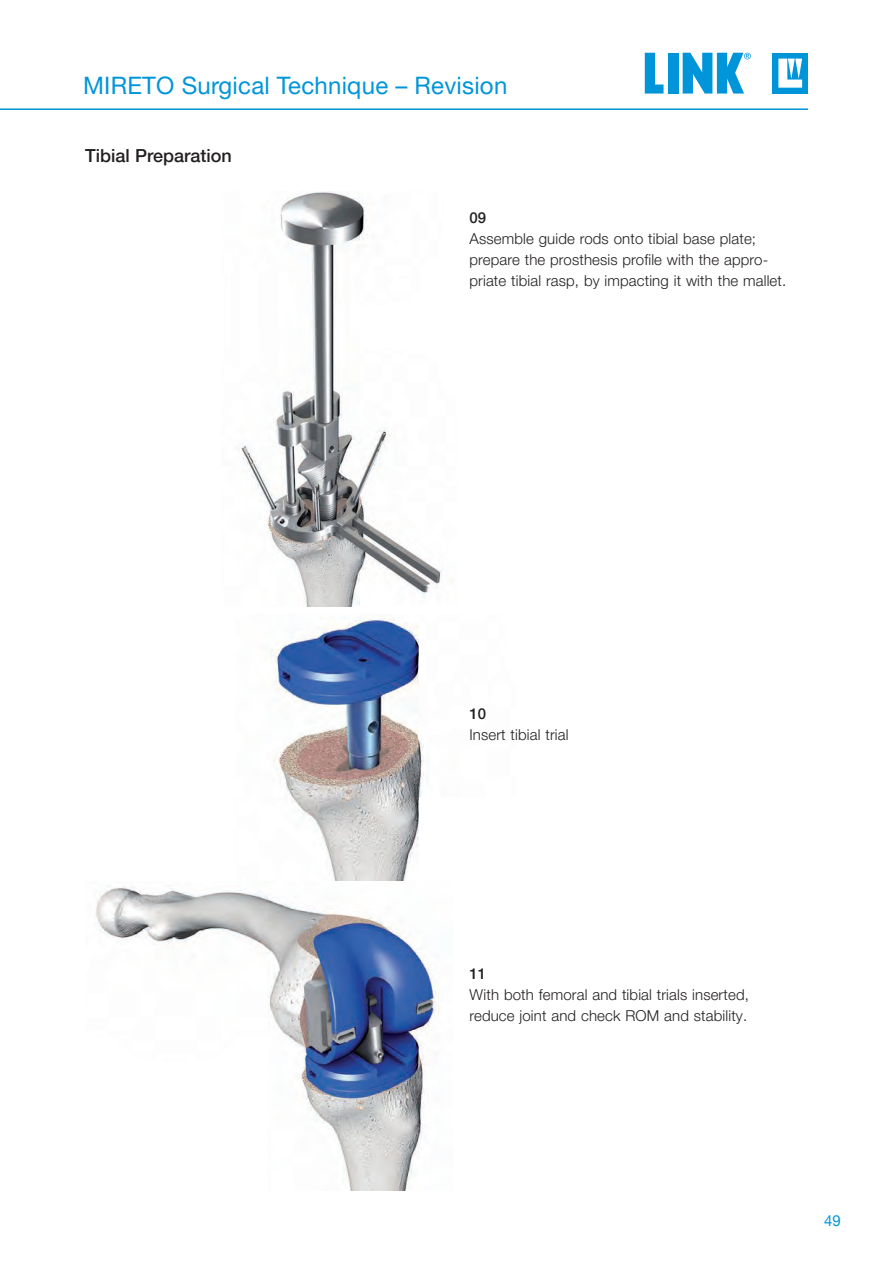
<style>
.page{position:relative;width:893px;height:1263px;background:#fff}
.page>*{position:absolute;margin:0;border:0;box-sizing:border-box;transform-origin:0 0}
.t1{font:24px "Helvetica Neue LT Pro";letter-spacing:.01em;color:#0095d9}
.t2{font:500 18px "Helvetica Neue LT Pro";color:#231f20}
.t3{font:300 15px/21px "Helvetica Neue LT Pro";letter-spacing:.01em;color:#231f20}
.t4{font:500 15px "Helvetica Neue LT Pro";color:#231f20}
.t5{font:15px "Helvetica Neue LT Pro";color:#0095d9}
</style>
<div class="page">
<img style="left:241px;top:191px;width:200px;height:416px">
<img style="left:271px;top:618px;width:157px;height:263px">
<img style="left:96px;top:885px;width:344px;height:306px">
<hr style="left:0;top:108px;width:808px;height:2px;background:#0095d9">
<div style="left:773px;top:53px;width:35px;height:41px;background:#0095d9"></div>
<svg style="left:778px;top:59px;width:24px;height:29px"></svg>
<svg style="left:645px;top:53px;width:18px;height:41px"></svg>
<div style="left:668px;top:53px;width:10px;height:41px;background:#0095d9"></div>
<svg style="left:683px;top:53px;width:68px;height:41px"></svg>
<h1 class="t1" style="left:83px;top:70px;width:426px">MIRETO Surgical Technique – Revision</h1>
<p class="t2" style="left:85px;top:144px;width:148px">Tibial Preparation</p>
<p class="t4" style="left:469px;top:209px;width:18px">09</p>
<p class="t3" style="left:469px;top:228px;width:318px">Assemble guide rods onto tibial base plate; prepare the prosthesis profile with the appro&shy;priate tibial rasp, by impacting it with the mallet.</p>
<p class="t4" style="left:469px;top:705px;width:18px">10</p>
<p class="t3" style="left:469px;top:724px;width:101px">Insert tibial trial</p>
<p class="t4" style="left:469px;top:964px;width:18px">11</p>
<p class="t3" style="left:469px;top:983px;width:281px">With both femoral and tibial trials inserted, reduce joint and check ROM and stability.</p>
<p class="t5" style="left:824px;top:1211px;width:18px">49</p>
</div>
